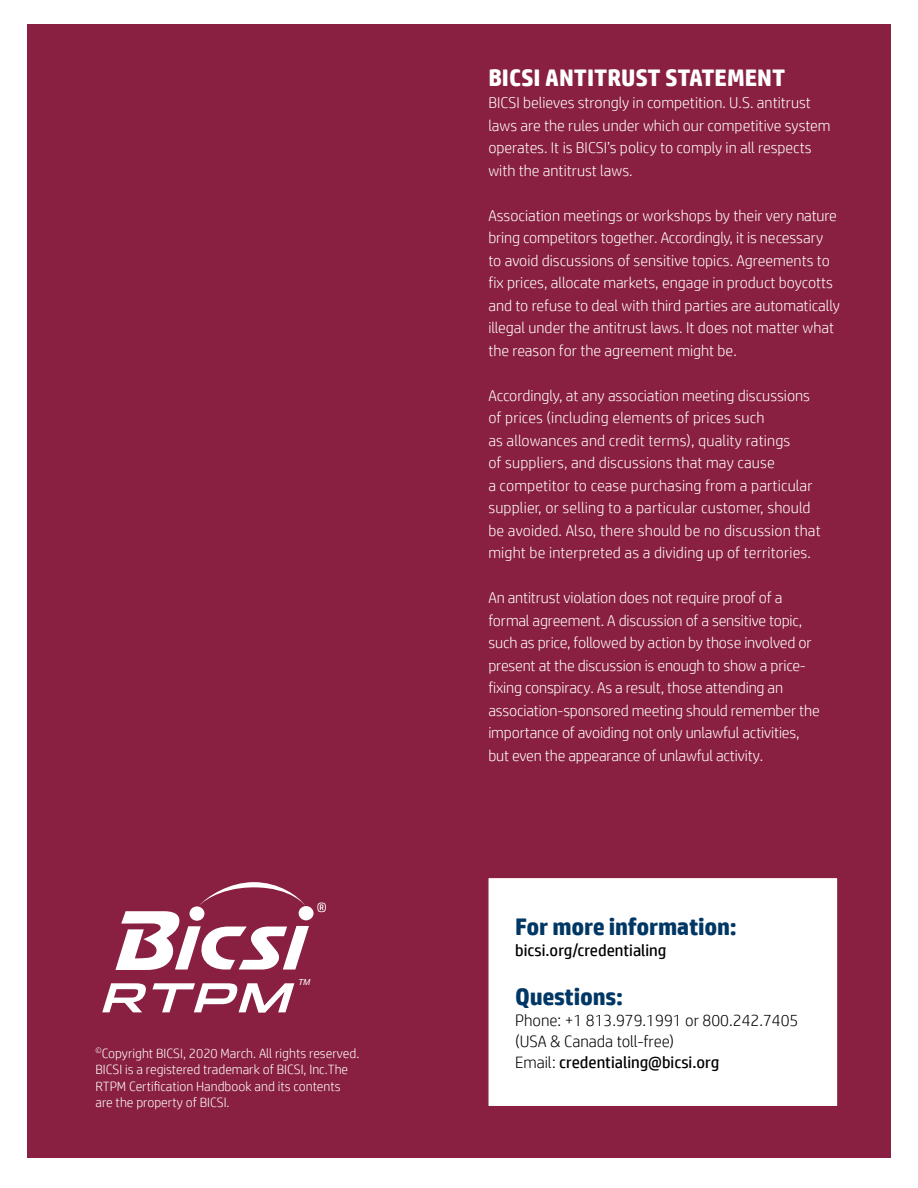
<style>
.page{position:relative;width:918px;height:1188px;background:#fff}
.page>*{position:absolute;margin:0;border:0;box-sizing:border-box;transform-origin:0 0}
.t1{font:700 24px "HP Simplified";letter-spacing:-.01em;color:#003764}
.t2{font:700 24px "HP Simplified";color:#fff}
.t3{font:300 16.5px/21px "HP Simplified";color:#000}
.t4{font:16.5px "HP Simplified";color:#000}
.t5{font:300 15.75px/22.5px "HP Simplified";color:#fff}
.t6{font:300 13.5px/16.5px "HP Simplified";color:#fff}
.t7{font:italic 8.25px "Arial";color:#fff}
.s1{font-weight:400}
</style>
<div class="page">
<div style="left:27px;top:24px;width:864px;height:1134px;background:#891f41"></div>
<div style="left:487px;top:877px;width:352px;height:230px;background:#fff;border:1px solid #891f41"></div>
<svg style="left:299px;top:906px;width:15px;height:14px"></svg>
<svg style="left:115px;top:882px;width:194px;height:88px"></svg>
<svg style="left:317px;top:903px;width:9px;height:9px"></svg>
<svg style="left:102px;top:983px;width:192px;height:30px"></svg>
<p class="t7" style="left:298px;top:977px;width:16px">TM</p>
<p class="t6" style="left:95px;top:1044px;width:265px"><sup>©</sup>Copyright BICSI, 2020 March. All rights reserved.<br>BICSI is a registered trademark of BICSI, Inc.The RTPM Certification Handbook and its contents are the property of BICSI.</p>
<h1 class="t2" style="left:488px;top:62px;width:298px">BICSI ANTITRUST STATEMENT</h1>
<p class="t5" style="left:488px;top:91px;width:344px">BICSI believes strongly in competition. U.S. antitrust laws are the rules under which our competitive system operates. It is BICSI’s policy to comply in all respects with the antitrust laws.</p>
<p class="t5" style="left:488px;top:204px;width:353px">Association meetings or workshops by their very nature bring competitors together. Accordingly, it is necessary to avoid discussions of sensitive topics. Agreements to fix prices, allocate markets, engage in product boycotts and to refuse to deal with third parties are automatically illegal under the antitrust laws. It does not matter what the reason for the agreement might be.</p>
<p class="t5" style="left:488px;top:384px;width:334px">Accordingly, at any association meeting discussions of prices (including elements of prices such<br>as allowances and credit terms), quality ratings<br>of suppliers, and discussions that may cause<br>a competitor to cease purchasing from a particular supplier, or selling to a particular customer, should be avoided. Also, there should be no discussion that might be interpreted as a dividing up of territories.</p>
<p class="t5" style="left:488px;top:586px;width:333px">An antitrust violation does not require proof of a formal agreement. A discussion of a sensitive topic, such as price, followed by action by those involved or present at the discussion is enough to show a price&shy;fixing conspiracy. As a result, those attending an association-sponsored meeting should remember the importance of avoiding not only unlawful activities, but even the appearance of unlawful activity.</p>
<h1 class="t1" style="left:515px;top:911px;width:223px">For more information:</h1>
<p class="t4" style="left:515px;top:939px;width:153px">bicsi.org/credentialing</p>
<h1 class="t1" style="left:515px;top:981px;width:109px">Questions:</h1>
<p class="t3" style="left:515px;top:1009px;width:285px">Phone: +1 813.979.1991 or 800.242.7405 (USA &amp; Canada toll-free)<br>Email: <span class="s1">credentialing@bicsi.org</span></p>
</div>
